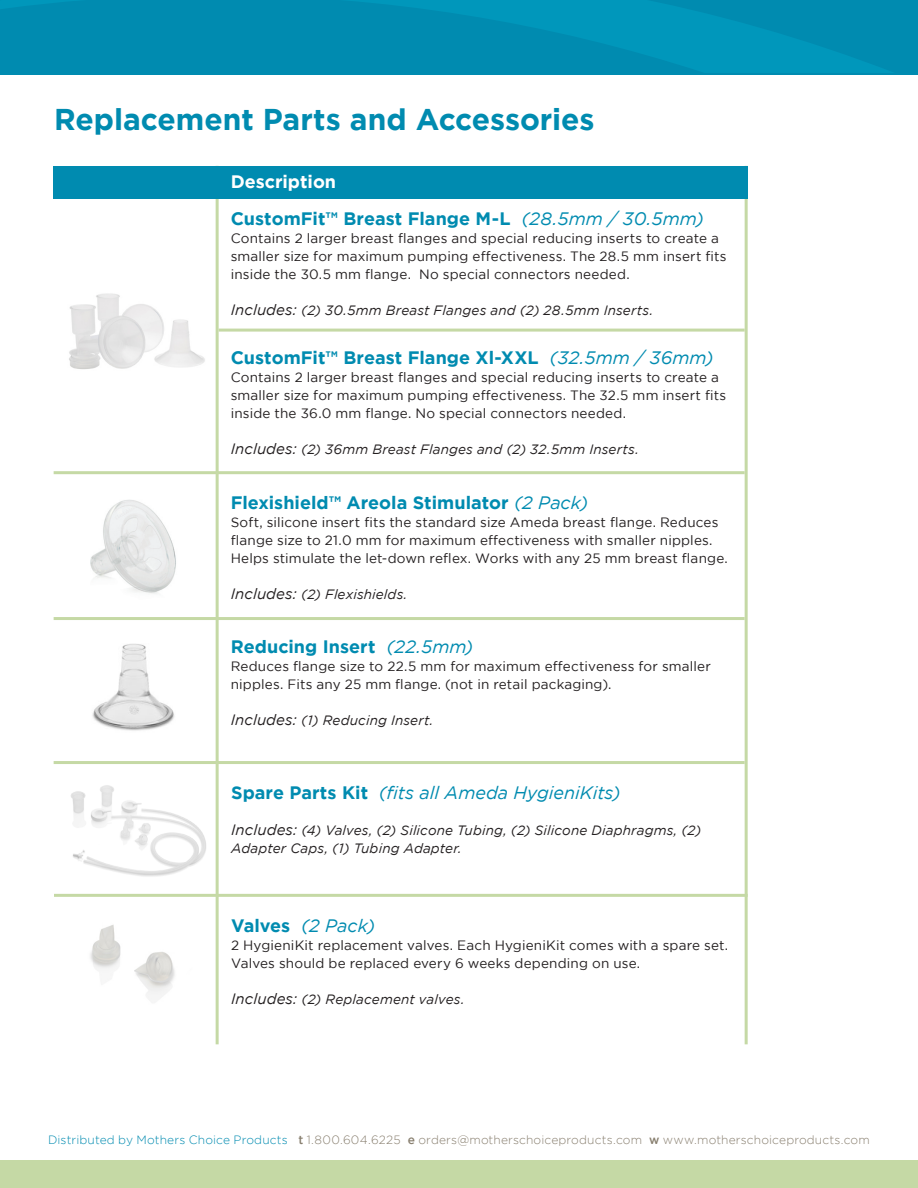
<style>
.page{position:relative;width:918px;height:1188px;background:#fff}
.page>*{position:absolute;margin:0;border:0;box-sizing:border-box;transform-origin:0 0}
.t1{font:700 30px "Gotham";color:#008bb0}
.Sub_Header{font:700 18px "Gotham";color:#008bb0}
.Sub_Header-2{font:italic 18px "Gotham";letter-spacing:-.005em;color:#008bb0}
.Sub_Header-3{font:700 18px "Gotham";color:#fff}
.Body_Copy{font:13.5px/18px "Gotham";letter-spacing:.015em;color:#231f20}
.Sub_Sub_Header{font:italic 13.5px/18px "Gotham";letter-spacing:.01em;color:#231f20}
.t2{font:300 12px "Gotham";letter-spacing:.015em;color:#887f6f}
.s1{font-weight:400;font-style:italic}
.s2{font-size:15px}
.s3{font-weight:700;font-style:normal}
.s4{color:#008bb0}
.s5{font-weight:500}
</style>
<div class="page">
<div style="left:0;top:0;width:918px;height:75px;background:#008bb0"></div>
<svg style="left:0;top:0;width:893px;height:73px"></svg>
<div style="left:0;top:1160px;width:918px;height:28px;background:#c5d9a5"></div>
<img style="left:55px;top:747px;width:161px;height:166px">
<img style="left:69px;top:247px;width:152px;height:170px">
<img style="left:90px;top:500px;width:86px;height:94px">
<hr style="left:216px;top:166px;width:3px;height:878px;background:#c5d9a5">
<hr style="left:745px;top:166px;width:3px;height:878px;background:#c5d9a5">
<hr style="left:219px;top:329px;width:526px;height:3px;background:#c5d9a5">
<hr style="left:54px;top:471px;width:691px;height:3px;background:#c5d9a5">
<hr style="left:54px;top:617px;width:691px;height:3px;background:#c5d9a5">
<img style="left:92px;top:644px;width:83px;height:87px">
<div style="left:54px;top:166px;width:694px;height:32px;background:#008bb0"></div>
<img style="left:90px;top:925px;width:85px;height:74px">
<hr style="left:54px;top:894px;width:694px;height:3px;background:#c5d9a5">
<hr style="left:54px;top:761px;width:691px;height:3px;background:#c5d9a5">
<p class="t1" style="left:54px;top:99px;width:542px">Replacement Parts and Accessories</p>
<p class="Sub_Header-3" style="left:231px;top:170px;width:107px">Description</p>
<p class="Sub_Header" style="left:231px;top:207px;width:475px">CustomFit™ Breast Flange M-L <span class="s1">(28.5mm / 30.5mm)</span></p>
<p class="Body_Copy" style="left:231px;top:229px;width:497px">Contains 2 larger breast flanges and special reducing inserts to create a smaller size for maximum pumping effectiveness. The 28.5 mm insert fits inside the 30.5 mm flange. No special connectors needed.</p>
<p class="Sub_Sub_Header" style="left:231px;top:301px;width:424px"><span class="s2">Includes:</span> (2) 30.5mm Breast Flanges and (2) 28.5mm Inserts.</p>
<p class="Sub_Header" style="left:231px;top:346px;width:484px">CustomFit™ Breast Flange Xl-XXL <span class="s1">(32.5mm / 36mm)</span></p>
<p class="Body_Copy" style="left:231px;top:368px;width:497px">Contains 2 larger breast flanges and special reducing inserts to create a smaller size for maximum pumping effectiveness. The 32.5 mm insert fits inside the 36.0 mm flange. No special connectors needed.</p>
<p class="Sub_Sub_Header" style="left:231px;top:440px;width:410px"><span class="s2">Includes:</span> (2) 36mm Breast Flanges and (2) 32.5mm Inserts.</p>
<p class="Sub_Header" style="left:231px;top:491px;width:359px">Flexishield™ Areola Stimulator <span class="s1">(2 Pack)</span></p>
<p class="Body_Copy" style="left:231px;top:513px;width:499px">Soft, silicone insert fits the standard size Ameda breast flange. Reduces flange size to 21.0 mm for maximum effectiveness with smaller nipples.<br>Helps stimulate the let-down reflex. Works with any 25 mm breast flange.</p>
<p class="Sub_Sub_Header" style="left:231px;top:585px;width:178px"><span class="s2">Includes:</span> (2) Flexishields.</p>
<p class="Sub_Header" style="left:231px;top:635px;width:244px">Reducing Insert <span class="s1">(22.5mm)</span></p>
<p class="Body_Copy" style="left:231px;top:657px;width:482px">Reduces flange size to 22.5 mm for maximum effectiveness for smaller nipples. Fits any 25 mm flange. (not in retail packaging).</p>
<p class="Sub_Sub_Header" style="left:231px;top:711px;width:204px"><span class="s2">Includes:</span> (1) Reducing Insert.</p>
<p class="Sub_Header-2" style="left:231px;top:781px;width:391px"><span class="s3">Spare Parts Kit</span> (fits all Ameda HygieniKits)</p>
<p class="Sub_Sub_Header" style="left:231px;top:821px;width:472px"><span class="s2">Includes:</span> (4) Valves, (2) Silicone Tubing, (2) Silicone Diaphragms, (2)<br>Adapter Caps, (1) Tubing Adapter.</p>
<p class="Sub_Header-2" style="left:231px;top:914px;width:146px"><span class="s3">Valves</span> (2 Pack)</p>
<p class="Body_Copy" style="left:231px;top:936px;width:498px">2 HygieniKit replacement valves. Each HygieniKit comes with a spare set.<br>Valves should be replaced every 6 weeks depending on use.</p>
<p class="Sub_Sub_Header" style="left:231px;top:990px;width:235px"><span class="s2">Includes:</span> (2) Replacement valves.</p>
<p class="t2" style="left:48px;top:1132px;width:823px"><span class="s4">Distributed by Mothers Choice Products</span> <span class="s5">t</span> 1.800.604.6225 <span class="s5">e</span> orders@motherschoiceproducts.com <span class="s5">w</span> www.motherschoiceproducts.com</p>
</div>
